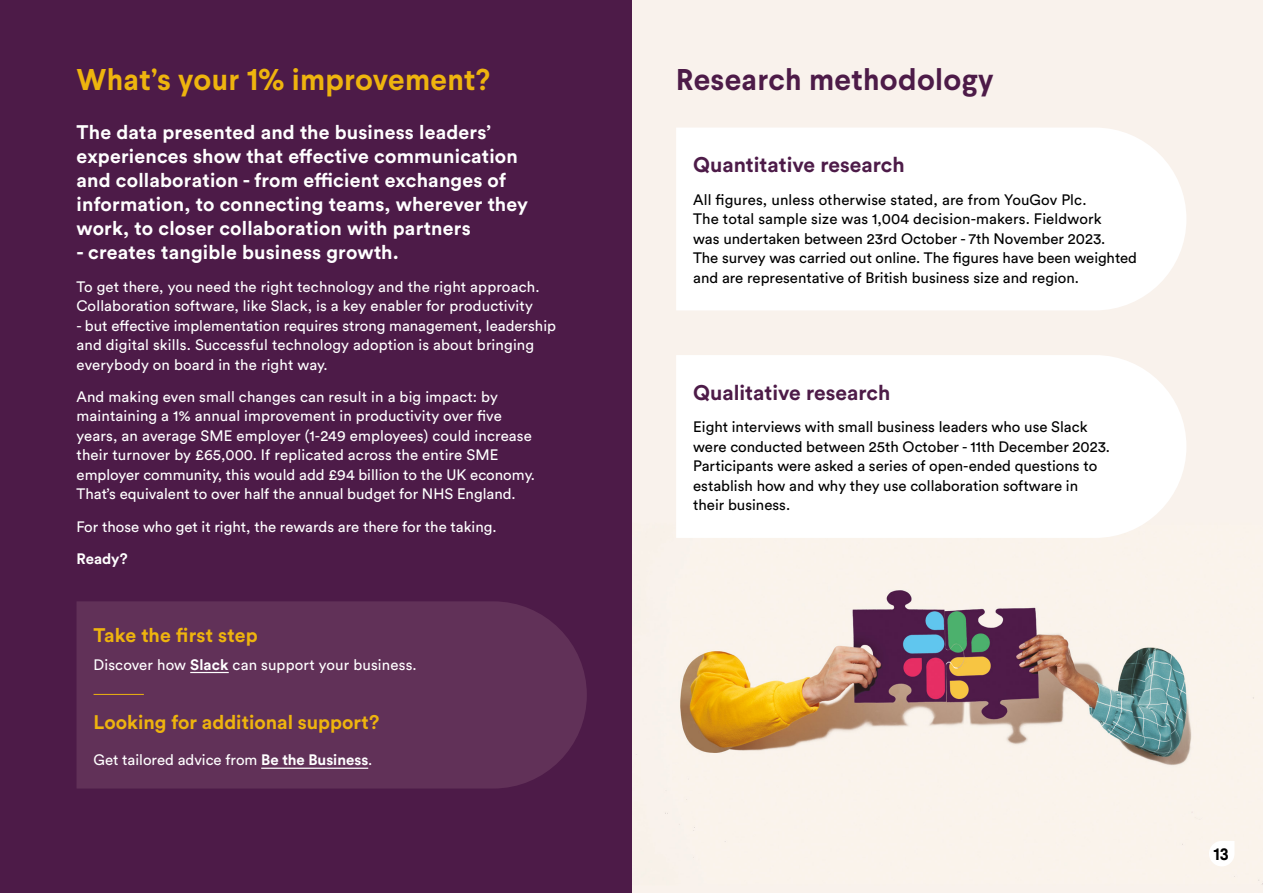
<style>
.page{position:relative;width:1263px;height:893px;background:#fff}
.page>*{position:absolute;margin:0;border:0;box-sizing:border-box;transform-origin:0 0}
.t1{font:700 30px "Larsseit";letter-spacing:.01em;color:#eeb40e}
.t2{font:700 30px "Larsseit";letter-spacing:.01em;color:#4d1b48}
.t3{font:700 21px "Circular Std";color:#4d1b48}
.t4{font:700 19.5px/24px "Circular Std";letter-spacing:.01em;color:#fff}
.t5{font:700 19.5px "Circular Std";color:#eeb40e}
.t6{font:700 16.5px "Larsseit";color:#000}
.t7{font:15px/19.5px "Circular Std";letter-spacing:.005em;color:#fff}
.t8{font:15px/19.5px "Circular Std";color:#000}
.t9{font:700 15px "Circular Std";color:#fff}
.s1{font-weight:700}
</style>
<div class="page">
<img style="left:631px;top:0;width:632px;height:893px">
<div style="left:0;top:0;width:631px;height:893px;background:#4d1b48"></div>
<svg style="left:676px;top:128px;width:510px;height:182px"></svg>
<svg style="left:676px;top:355px;width:510px;height:183px"></svg>
<div style="left:77px;top:601px;width:510px;height:187px;background:#613158"></div>
<hr style="left:190px;top:672px;width:39px;height:1px;background:#fff">
<hr style="left:94px;top:694px;width:50px;height:1px;background:#eeb40e">
<hr style="left:261px;top:768px;width:107px;height:1px;background:#fff">
<svg style="left:1209px;top:841px;width:25px;height:25px"></svg>
<h1 class="t1" style="left:77px;top:60px;width:415px">What’s your 1% improvement?</h1>
<p class="t4" style="left:77px;top:120px;width:453px">The data presented and the business leaders’ experiences show that effective communication and collaboration - from efficient exchanges of information, to connecting teams, wherever they work, to closer collaboration with partners</p>
<h3 class="t4" style="left:77px;top:240px;width:324px">- creates tangible business growth.</h3>
<p class="t7" style="left:77px;top:277px;width:464px">To get there, you need the right technology and the right approach.<br>Collaboration software, like Slack, is a key enabler for productivity</p>
<p class="t7" style="left:77px;top:316px;width:481px">- but effective implementation requires strong management, leadership and digital skills. Successful technology adoption is about bringing everybody on board in the right way.</p>
<p class="t7" style="left:77px;top:387px;width:460px">And making even small changes can result in a big impact: by maintaining a 1% annual improvement in productivity over five years, an average SME employer (1-249 employees) could increase their turnover by £65,000. If replicated across the entire SME employer community, this would add £94 billion to the UK economy.<br>That’s equivalent to over half the annual budget for NHS England.</p>
<p class="t7" style="left:77px;top:517px;width:422px">For those who get it right, the rewards are there for the taking.</p>
<p class="t9" style="left:77px;top:549px;width:53px">Ready?</p>
<h3 class="t5" style="left:94px;top:622px;width:166px">Take the first step</h3>
<p class="t7" style="left:94px;top:654px;width:325px">Discover how <span class="s1">Slack</span> can support your business.</p>
<h3 class="t5" style="left:94px;top:709px;width:287px">Looking for additional support?</h3>
<p class="t7" style="left:94px;top:750px;width:280px">Get tailored advice from <span class="s1">Be the Business</span>.</p>
<h1 class="t2" style="left:676px;top:60px;width:319px">Research methodology</h1>
<h2 class="t3" style="left:693px;top:151px;width:213px">Quantitative research</h2>
<p class="t8" style="left:693px;top:189px;width:445px">All figures, unless otherwise stated, are from YouGov Plc.<br>The total sample size was 1,004 decision-makers. Fieldwork<br>was undertaken between 23rd October - 7th November 2023.<br>The survey was carried out online. The figures have been weighted and are representative of British business size and region.</p>
<h2 class="t3" style="left:693px;top:379px;width:199px">Qualitative research</h2>
<p class="t8" style="left:693px;top:417px;width:418px">Eight interviews with small business leaders who use Slack were conducted between 25th October - 11th December 2023.<br>Participants were asked a series of open-ended questions to establish how and why they use collaboration software in their business.</p>
<p class="t6" style="left:1213px;top:843px;width:17px">13</p>
</div>
